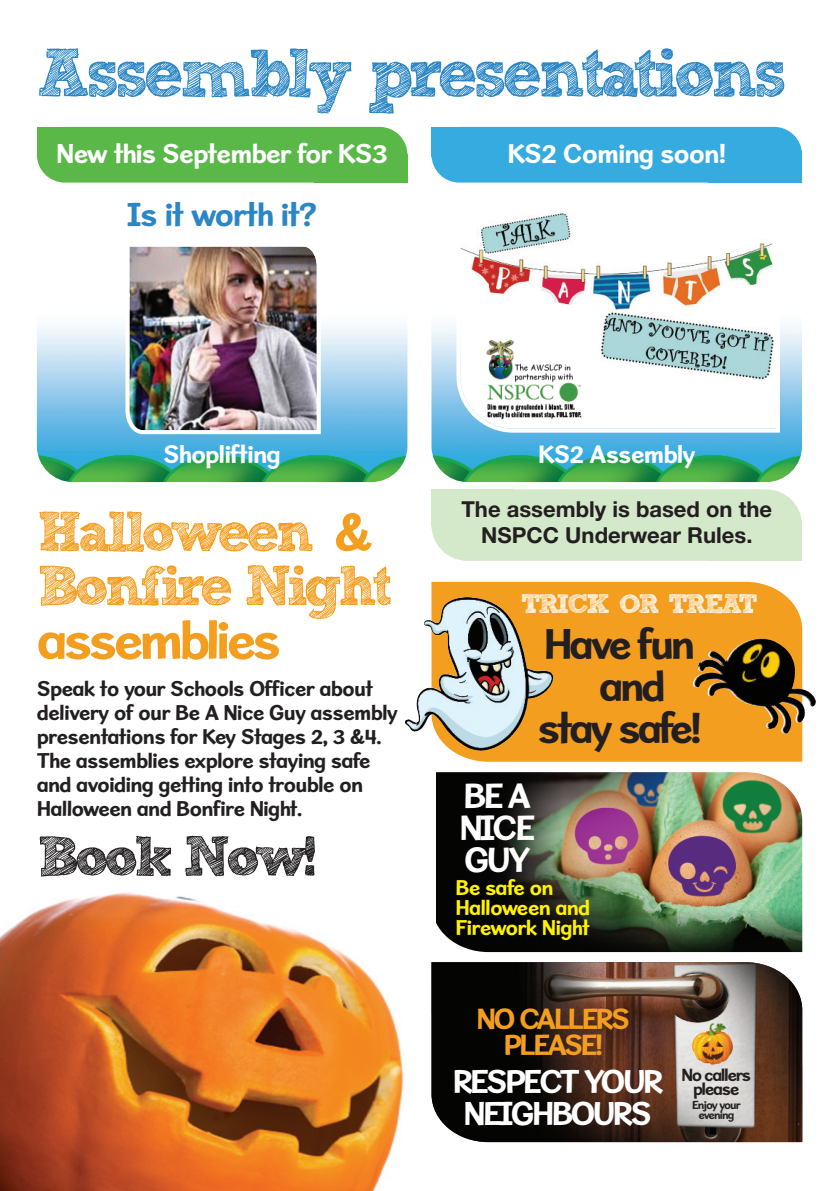
<style>
.page{position:relative;width:840px;height:1191px;background:#fff}
.page>*{position:absolute;margin:0;border:0;box-sizing:border-box;transform-origin:0 0}
.t1{font:68px "Sketch Rockwell";letter-spacing:-.07em;color:#2a86c5}
.t2{font:56px/54px "Sketch Rockwell";letter-spacing:-.08em;color:#f49e20}
.t3{font:700 56px "Sweater School Rg";letter-spacing:-.08em;color:#f49e20}
.t4{font:56px "Sketch Rockwell";letter-spacing:-.08em;color:#231f20}
.t5{font:700 44.2px/41.8px "Sweater School Rg";letter-spacing:-.08em;color:#231f20;text-align:center}
.t6{font:700 36px/32px "Sweater School Rg";letter-spacing:-.08em;color:#fff;text-align:justify}
.t7{font:700 34px/32px "Sweater School Rg";letter-spacing:-.08em;color:#fff;text-align:center}
.t8{font:700 34px "Sweater School Rg";letter-spacing:-.04em;color:#2a86c5}
.t9{font:700 30px/26px "Sweater School Rg";letter-spacing:-.08em;color:#f49e20;text-align:center}
.t10{font:700 28px "Sweater School Rg";letter-spacing:-.04em;color:#fff}
.t11{font:700 26.6px "freeversion Sketch Block";letter-spacing:-.08em;color:#fff}
.t12{font:700 26px "Sweater School Rg";letter-spacing:-.04em;color:#fff}
.t13{font:700 22px/24px "Sweater School Rg";letter-spacing:-.04em;color:#231f20}
.t14{font:700 22px/26.4px "Helvetica Neue LT Std";color:#231f20;text-align:center}
.t15{font:700 22px/20px "Sweater School Rg";letter-spacing:-.04em;color:#fff101}
.t16{font:700 18px/14px "Sweater School Rg";letter-spacing:-.085em;color:#231f20;text-align:center}
.t17{font:700 12px/10px "Sweater School Rg";letter-spacing:-.085em;color:#231f20;text-align:center}
.s1{font-family:"Sweater School Rg";font-weight:700}
</style>
<div class="page">
<div style="left:431px;top:489px;width:370px;height:72px;background:#d4e8ca;border-radius:36px"></div>
<div style="left:708px;top:525px;width:93px;height:36px;background:#d4e8ca"></div>
<div style="left:431px;top:489px;width:82px;height:38px;background:#d4e8ca"></div>
<div style="left:37px;top:127px;width:370px;height:56px;background:#59b847;border-radius:28px"></div>
<div style="left:314px;top:154px;width:93px;height:29px;background:#59b847"></div>
<div style="left:37px;top:127px;width:82px;height:29px;background:#59b847"></div>
<img style="left:37px;top:326px;width:370px;height:156px">
<img style="left:125px;top:246px;width:195px;height:188px">
<img style="left:0;top:892px;width:404px;height:299px">
<div style="left:431px;top:127px;width:370px;height:56px;background:#35abdf;border-radius:28px"></div>
<div style="left:708px;top:154px;width:93px;height:29px;background:#35abdf"></div>
<div style="left:431px;top:127px;width:82px;height:29px;background:#35abdf"></div>
<img style="left:431px;top:325px;width:370px;height:157px">
<svg style="left:456px;top:213px;width:323px;height:219px"></svg>
<img style="left:485px;top:336px;width:101px;height:84px">
<img style="left:431px;top:962px;width:370px;height:180px">
<img style="left:436px;top:772px;width:365px;height:180px">
<svg style="left:431px;top:582px;width:370px;height:179px;background:#e69f35"></svg>
<img style="left:405px;top:687px;width:122px;height:63px">
<img style="left:707px;top:638px;width:108px;height:85px">
<h1 class="t1" style="left:37px;top:45px;width:751px">Assembly presentations</h1>
<p class="t10" style="left:56px;top:144px;width:333px">New this September for KS3</p>
<h3 class="t8" style="left:127px;top:203px;width:191px">Is it worth it?</h3>
<p class="t10" style="left:507px;top:144px;width:220px">KS2 Coming soon!</p>
<p class="t12" style="left:163px;top:445px;width:119px">Shoplifting</p>
<h2 class="t2" style="left:37px;top:510px;width:357px">Halloween <span class="s1">&amp;<br></span>Bonfire Night</h2>
<h2 class="t3" style="left:37px;top:621px;width:246px">assemblies</h2>
<p class="t13" style="left:37px;top:679px;width:362px">Speak to your Schools Officer about delivery of our Be A Nice Guy assembly presentations for Key Stages 2, 3 &amp;4.<br>The assemblies explore staying safe and avoiding getting into trouble on Halloween and Bonfire Night.</p>
<h2 class="t4" style="left:37px;top:833px;width:280px">Book Now!</h2>
<p class="t12" style="left:538px;top:445px;width:159px">KS2 Assembly</p>
<p class="t14" style="left:461px;top:498px;width:312px">The assembly is based on the<br>NSPCC Underwear Rules.</p>
<p class="t11" style="left:521px;top:593px;width:238px">TRICK OR TREAT</p>
<h3 class="t5" style="left:537px;top:627px;width:166px">Have fun and<br>stay safe!</h3>
<h3 class="t6" style="left:459px;top:783px;width:77px">BEA NICE GUY</h3>
<p class="t15" style="left:455px;top:879px;width:136px">Be safe on<br>Halloween and<br>Firework Night</p>
<h3 class="t9" style="left:476px;top:1009px;width:156px">NO CALLERS<br>PLEASE!</h3>
<h3 class="t7" style="left:452px;top:1069px;width:212px">RESPECT YOUR<br>NEIGHBOURS</h3>
<p class="t16" style="left:681px;top:1069px;width:71px">No callers please</p>
<p class="t17" style="left:691px;top:1101px;width:50px">Enjoy your evening</p>
</div>
